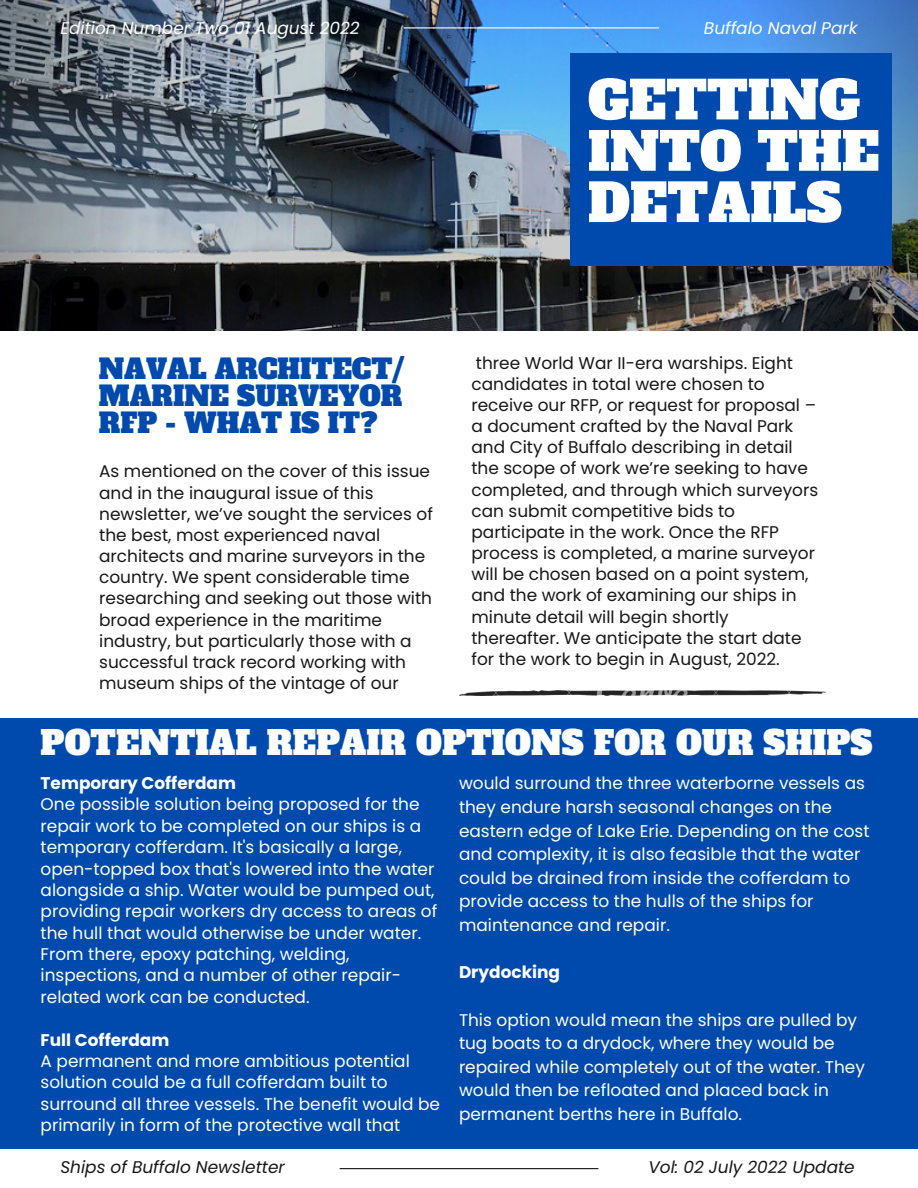
<style>
.page{position:relative;width:918px;height:1188px;background:#fff}
.page>*{position:absolute;margin:0;border:0;box-sizing:border-box;transform-origin:0 0}
.t1{font:52.35px/51.3px "Alfa Slab One";color:#fff}
.t2{font:32.7px "Alfa Slab One";color:#fff}
.t3{font:27px/27px "Alfa Slab One";color:#004aad;text-align:justify}
.t4{font:16.95px/21.3px "Poppins";color:#fff}
.t5{font:16.95px/21.1px "Poppins";color:#171717}
.t6{font:italic 16.95px "Poppins";color:#fff}
.t7{font:italic 16.95px "Poppins";color:#171717}
.t8{font:700 16.95px "Poppins";color:#fff}
</style>
<div class="page">
<div style="left:0;top:718px;width:918px;height:431px;background:#004aad"></div>
<img style="left:0;top:0;width:918px;height:330px">
<div style="left:570px;top:53px;width:322px;height:212px;background:#004aad"></div>
<hr style="left:404px;top:27px;width:255px;height:1px;background:#fff">
<hr style="left:340px;top:1168px;width:258px;height:1px;background:#171717">
<img style="left:459px;top:691px;width:367px;height:4px">
<p class="t6" style="left:60px;top:16px;width:301px">Edition Number Two 01 August 2022</p>
<p class="t6" style="left:704px;top:16px;width:155px">Buffalo Naval Park</p>
<h1 class="t1" style="left:588px;top:75px;width:293px">GETTING<br>INTO THE<br>DETAILS</h1>
<h3 class="t3" style="left:99px;top:356px;width:307px">NAVAL ARCHITECT/ MARINE SURVEYOR RFP - WHAT IS IT?</h3>
<p class="t5" style="left:99px;top:461px;width:335px">As mentioned on the cover of this issue and in the inaugural issue of this newsletter, we’ve sought the services of the best, most experienced naval architects and marine surveyors in the country. We spent considerable time researching and seeking out those with broad experience in the maritime industry, but particularly those with a successful track record working with museum ships of the vintage of our</p>
<p class="t5" style="left:471px;top:352px;width:348px">three World War II-era warships. Eight candidates in total were chosen to receive our RFP, or request for proposal – a document crafted by the Naval Park and City of Buffalo describing in detail the scope of work we’re seeking to have completed, and through which surveyors can submit competitive bids to participate in the work. Once the RFP process is completed, a marine surveyor will be chosen based on a point system, and the work of examining our ships in minute detail will begin shortly thereafter. We anticipate the start date for the work to begin in August, 2022.</p>
<h2 class="t2" style="left:41px;top:722px;width:833px">POTENTIAL REPAIR OPTIONS FOR OUR SHIPS</h2>
<p class="t8" style="left:41px;top:771px;width:197px">Temporary Cofferdam</p>
<p class="t4" style="left:41px;top:794px;width:398px">One possible solution being proposed for the repair work to be completed on our ships is a temporary cofferdam. It's basically a large, open-topped box that's lowered into the water alongside a ship. Water would be pumped out, providing repair workers dry access to areas of the hull that would otherwise be under water.<br>From there, epoxy patching, welding, inspections, and a number of other repair&shy;related work can be conducted.</p>
<p class="t8" style="left:41px;top:1028px;width:130px">Full Cofferdam</p>
<p class="t4" style="left:41px;top:1050px;width:401px">A permanent and more ambitious potential solution could be a full cofferdam built to surround all three vessels. The benefit would be primarily in form of the protective wall that</p>
<p class="t4" style="left:459px;top:772px;width:412px;line-height:23.7px">would surround the three waterborne vessels as they endure harsh seasonal changes on the eastern edge of Lake Erie. Depending on the cost and complexity, it is also feasible that the water could be drained from inside the cofferdam to provide access to the hulls of the ships for maintenance and repair.</p>
<p class="t8" style="left:459px;top:961px;width:103px">Drydocking</p>
<p class="t4" style="left:459px;top:1008px;width:407px;line-height:23.7px">This option would mean the ships are pulled by tug boats to a drydock, where they would be repaired while completely out of the water. They would then be refloated and placed back in permanent berths here in Buffalo.</p>
<p class="t7" style="left:60px;top:1155px;width:226px">Ships of Buffalo Newsletter</p>
<p class="t7" style="left:648px;top:1155px;width:208px">Vol: 02 July 2022 Update</p>
</div>
